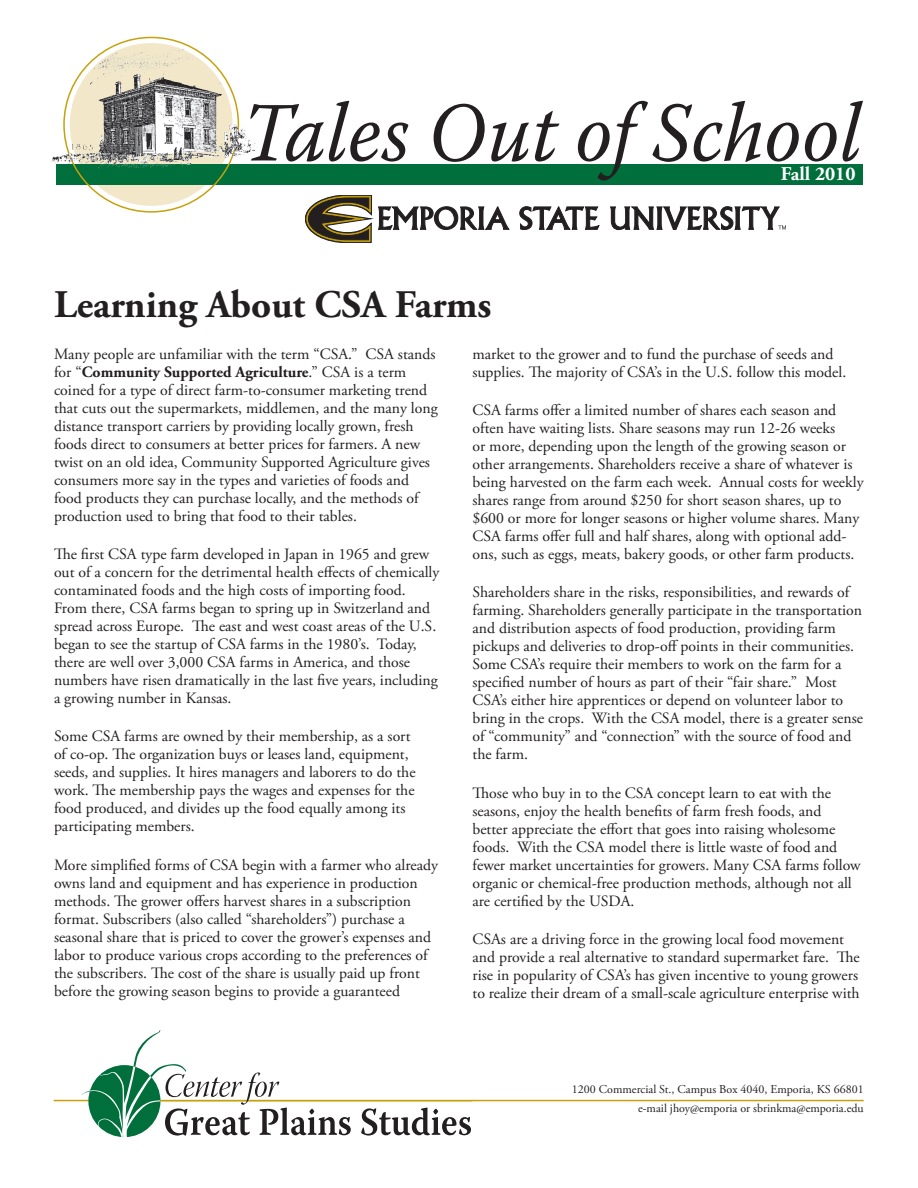
<style>
.page{position:relative;width:918px;height:1188px;background:#fff}
.page>*{position:absolute;margin:0;border:0;box-sizing:border-box;transform-origin:0 0}
.Normal_wrd_8{font:700 39px "Adobe Garamond Pro";color:#231f20}
.t1{font:700 19.5px "Adobe Garamond Pro";color:#fff}
.Normal_wrd_8-2{font:15.75px/18px "Adobe Garamond Pro";color:#231f20}
.t2{font:12px "Adobe Garamond Pro";color:#231f20}
.s1{font-weight:700}
</style>
<div class="page">
<div style="left:70px;top:43px;width:163px;height:163px;background:#f2e8c9;border-radius:50%"></div>
<div style="left:56px;top:164px;width:807px;height:21px;background:#006f3c"></div>
<svg style="left:261px;top:101px;width:147px;height:61px"></svg>
<svg style="left:434px;top:104px;width:126px;height:58px"></svg>
<svg style="left:578px;top:101px;width:221px;height:80px"></svg>
<svg style="left:805px;top:101px;width:58px;height:61px"></svg>
<svg style="left:378px;top:206px;width:132px;height:24px"></svg>
<svg style="left:519px;top:206px;width:81px;height:24px"></svg>
<svg style="left:305px;top:195px;width:67px;height:48px"></svg>
<svg style="left:610px;top:206px;width:176px;height:24px"></svg>
<img style="left:52px;top:42px;width:209px;height:129px">
<hr style="left:54px;top:1100px;width:810px;height:1px;background:#c6a10c">
<svg style="left:361px;top:1108px;width:110px;height:28px"></svg>
<svg style="left:82px;top:1030px;width:269px;height:108px"></svg>
<p class="Normal_wrd_8" style="left:54px;top:282px;width:439px">Learning About CSA Farms</p>
<p class="t1" style="left:781px;top:163px;width:76px">Fall 2010</p>
<p class="Normal_wrd_8-2" style="left:54px;top:345px;width:385px">Many people are unfamiliar with the term “CSA.” CSA stands for “<span class="s1">Community Supported Agriculture</span>.” CSA is a term coined for a type of direct farm-to-consumer marketing trend that cuts out the supermarkets, middlemen, and the many long distance transport carriers by providing locally grown, fresh foods direct to consumers at better prices for farmers. A new twist on an old idea, Community Supported Agriculture gives consumers more say in the types and varieties of foods and food products they can purchase locally, and the methods of production used to bring that food to their tables.</p>
<p class="Normal_wrd_8-2" style="left:54px;top:546px;width:387px">The first CSA type farm developed in Japan in 1965 and grew out of a concern for the detrimental health effects of chemically contaminated foods and the high costs of importing food.<br>From there, CSA farms began to spring up in Switzerland and spread across Europe. The east and west coast areas of the U.S. began to see the startup of CSA farms in the 1980’s. Today, there are well over 3,000 CSA farms in America, and those numbers have risen dramatically in the last five years, including a growing number in Kansas.</p>
<p class="Normal_wrd_8-2" style="left:54px;top:728px;width:363px">Some CSA farms are owned by their membership, as a sort of co-op. The organization buys or leases land, equipment, seeds, and supplies. It hires managers and laborers to do the work. The membership pays the wages and expenses for the food produced, and divides up the food equally among its participating members.</p>
<p class="Normal_wrd_8-2" style="left:54px;top:856px;width:386px">More simplified forms of CSA begin with a farmer who already owns land and equipment and has experience in production methods. The grower offers harvest shares in a subscription format. Subscribers (also called “shareholders”) purchase a seasonal share that is priced to cover the grower’s expenses and labor to produce various crops according to the preferences of the subscribers. The cost of the share is usually paid up front before the growing season begins to provide a guaranteed</p>
<p class="Normal_wrd_8-2" style="left:472px;top:345px;width:375px">market to the grower and to fund the purchase of seeds and supplies. The majority of CSA’s in the U.S. follow this model.</p>
<p class="Normal_wrd_8-2" style="left:472px;top:402px;width:393px">CSA farms offer a limited number of shares each season and often have waiting lists. Share seasons may run 12-26 weeks<br>or more, depending upon the length of the growing season or other arrangements. Shareholders receive a share of whatever is being harvested on the farm each week. Annual costs for weekly shares range from around $250 for short season shares, up to $600 or more for longer seasons or higher volume shares. Many CSA farms offer full and half shares, along with optional add&shy;ons, such as eggs, meats, bakery goods, or other farm products.</p>
<p class="Normal_wrd_8-2" style="left:472px;top:584px;width:392px">Shareholders share in the risks, responsibilities, and rewards of farming. Shareholders generally participate in the transportation and distribution aspects of food production, providing farm pickups and deliveries to drop-off points in their communities.<br>Some CSA’s require their members to work on the farm for a specified number of hours as part of their “fair share.” Most CSA’s either hire apprentices or depend on volunteer labor to bring in the crops. With the CSA model, there is a greater sense of “community” and “connection” with the source of food and the farm.</p>
<p class="Normal_wrd_8-2" style="left:472px;top:784px;width:390px">Those who buy in to the CSA concept learn to eat with the seasons, enjoy the health benefits of farm fresh foods, and<br>better appreciate the effort that goes into raising wholesome foods. With the CSA model there is little waste of food and fewer market uncertainties for growers. Many CSA farms follow organic or chemical-free production methods, although not all are certified by the USDA.</p>
<p class="Normal_wrd_8-2" style="left:472px;top:930px;width:389px">CSAs are a driving force in the growing local food movement and provide a real alternative to standard supermarket fare. The rise in popularity of CSA’s has given incentive to young growers to realize their dream of a small-scale agriculture enterprise with</p>
<p class="t2" style="left:572px;top:1082px;width:293px">1200 Commercial St., Campus Box 4040, Emporia, KS 66801</p>
<p class="t2" style="left:638px;top:1101px;width:227px">e-mail jhoy@emporia or sbrinkma@emporia.edu</p>
</div>
